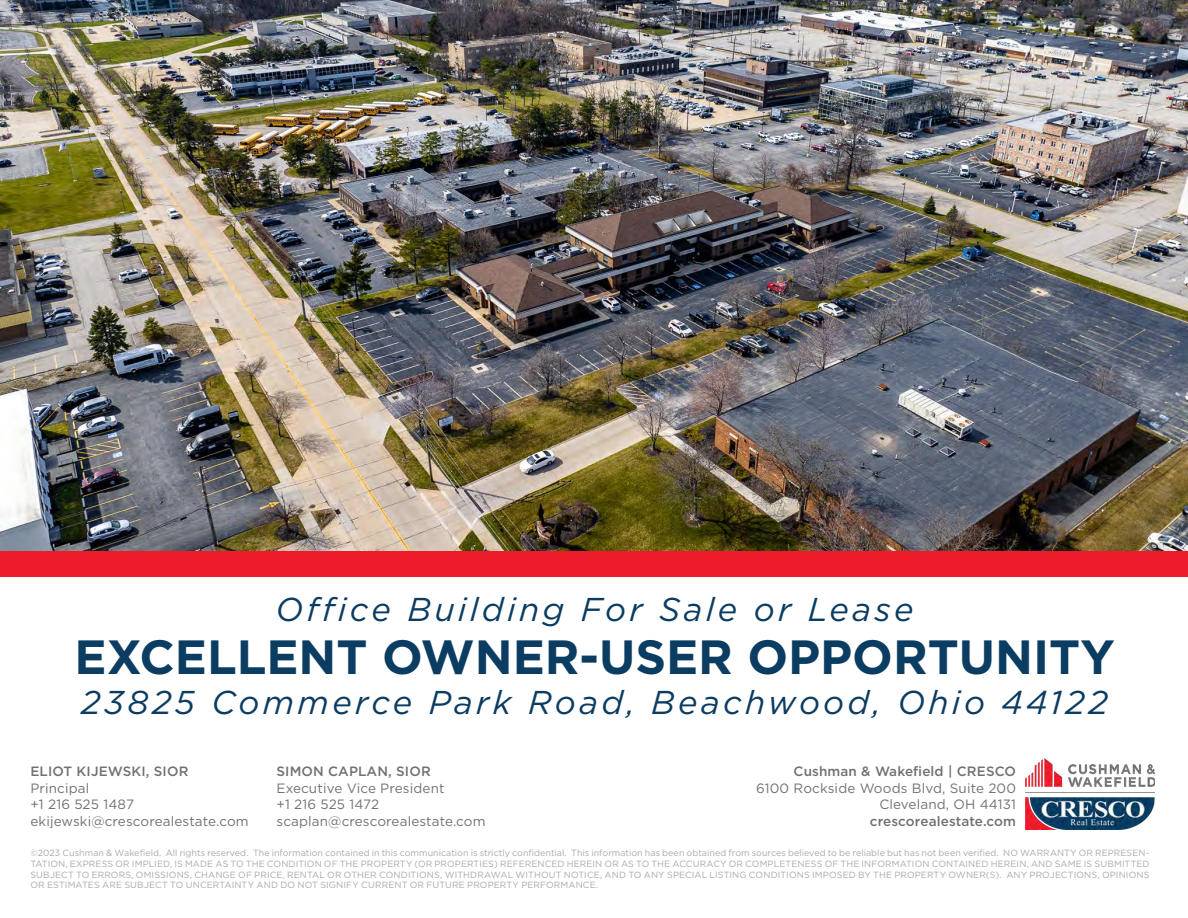
<style>
.page{position:relative;width:1188px;height:918px;background:#fff}
.page>*{position:absolute;margin:0;border:0;box-sizing:border-box;transform-origin:0 0}
.t1{font:700 48px "Gotham";color:#0b3c61}
.t2{font:italic 33px "Gotham";letter-spacing:.1em;color:#0b3c61}
.t3{font:13.5px/16.5px "Gotham";letter-spacing:.01em;color:#707272}
.t4{font:500 13.5px "Gotham";letter-spacing:.01em;color:#707272}
.t5{font:9px/10.8px "Gotham";letter-spacing:.015em;color:#aaa9aa;text-align:justify}
</style>
<div class="page">
<img style="left:1025px;top:759px;width:130px;height:70px">
<img style="left:0;top:0;width:1188px;height:551px">
<div style="left:0;top:551px;width:1188px;height:26px;background:#ed1c2b"></div>
<h2 class="t2" style="left:276px;top:588px;width:640px">Office Building For Sale or Lease</h2>
<h1 class="t1" style="left:75px;top:625px;width:1042px">EXCELLENT OWNER-USER OPPORTUNITY</h1>
<h2 class="t2" style="left:81px;top:681px;width:1028px">23825 Commerce Park Road, Beachwood, Ohio 44122</h2>
<h3 class="t4" style="left:794px;top:763px;width:224px">Cushman &amp; Wakefield | CRESCO</h3>
<h3 class="t3" style="left:756px;top:779px;width:261px;text-align:right">6100 Rockside Woods Blvd, Suite 200<br>Cleveland, OH 44131</h3>
<h3 class="t4" style="left:870px;top:812px;width:148px">crescorealestate.com</h3>
<h3 class="t4" style="left:276px;top:763px;width:156px">SIMON CAPLAN, SIOR</h3>
<h3 class="t3" style="left:276px;top:779px;width:211px">Executive Vice President<br>+1 216 525 1472 scaplan@crescorealestate.com</h3>
<p class="t5" style="left:30px;top:847px;width:1121px">©2023 Cushman &amp; Wakefield. All rights reserved. The information contained in this communication is strictly confidential. This information has been obtained from sources believed to be reliable but has not been verified. NO WARRANTY OR REPRESEN-TATION, EXPRESS OR IMPLIED, IS MADE AS TO THE CONDITION OF THE PROPERTY (OR PROPERTIES) REFERENCED HEREIN OR AS TO THE ACCURACY OR COMPLETENESS OF THE INFORMATION CONTAINED HEREIN, AND SAME IS SUBMITTED SUBJECT TO ERRORS, OMISSIONS, CHANGE OF PRICE, RENTAL OR OTHER CONDITIONS, WITHDRAWAL WITHOUT NOTICE, AND TO ANY SPECIAL LISTING CONDITIONS IMPOSED BY THE PROPERTY OWNER(S). ANY PROJECTIONS, OPINIONS OR ESTIMATES ARE SUBJECT TO UNCERTAINTY AND DO NOT SIGNIFY CURRENT OR FUTURE PROPERTY PERFORMANCE.</p>
<h3 class="t4" style="left:30px;top:763px;width:160px">ELIOT KIJEWSKI, SIOR</h3>
<h3 class="t3" style="left:30px;top:779px;width:220px">Principal<br>+1 216 525 1487 ekijewski@crescorealestate.com</h3>
</div>
